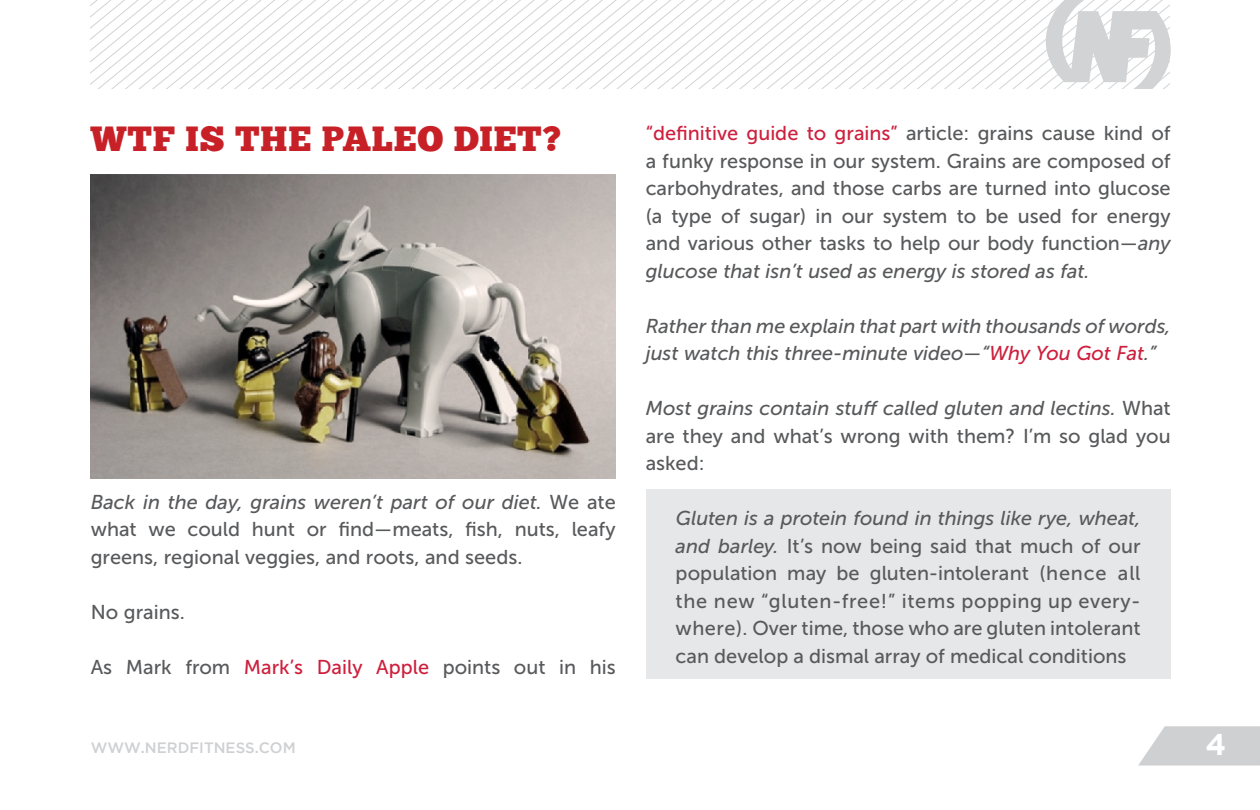
<style>
.page{position:relative;width:1260px;height:810px;background:#fff}
.page>*{position:absolute;margin:0;border:0;box-sizing:border-box;transform-origin:0 0}
.t1{font:35px "Chunk Five";letter-spacing:.02em;color:#c72127}
.t2{font:700 30px "Gotham";color:#fff}
.t3{font:20px/27.5px "Museo Sans 500";color:#58595b;text-align:justify}
.t4{font:italic 20px/27.5px "Museo Sans 500";color:#58595b}
.t5{font:500 15px "Gotham";color:#cfd0d2}
.s1{font-style:italic}
.s2{color:#cd1f3d}
</style>
<div class="page">
<svg style="left:1138px;top:726px;width:122px;height:40px;background:#d5d5d7"></svg>
<svg style="left:91px;top:0;width:1079px;height:89px"></svg>
<div style="left:646px;top:489px;width:525px;height:190px;background:#e6e7e8"></div>
<img style="left:91px;top:175px;width:525px;height:303px">
<h1 class="t1" style="left:91px;top:123px;width:472px">WTF IS THE PALEO DIET?</h1>
<p class="t3" style="left:91px;top:488px;width:527px"><span class="s1">Back in the day, grains weren’t part of our diet.</span> We ate what we could hunt or find—meats, fish, nuts, leafy greens, regional veggies, and roots, and seeds.</p>
<p class="t3" style="left:91px;top:598px;width:96px">No grains.</p>
<p class="t3" style="left:91px;top:653px;width:527px">As Mark from <span class="s2">Mark’s Daily Apple</span> points out in his</p>
<p class="t3" style="left:646px;top:120px;width:527px"><span class="s2">“definitive guide to grains”</span> article: grains cause kind of a funky response in our system. Grains are composed of carbohydrates, and those carbs are turned into glucose (a type of sugar) in our system to be used for energy and various other tasks to help our body function—<span class="s1">any glucose that isn’t used as energy is stored as fat.</span></p>
<p class="t4" style="left:646px;top:312px;width:527px">Rather than me explain that part with thousands of words, just watch this three-minute video—“<span class="s2">Why You Got Fat</span>.”</p>
<p class="t3" style="left:646px;top:395px;width:527px"><span class="s1">Most grains contain stuff called gluten and lectins.</span> What are they and what’s wrong with them? I’m so glad you asked:</p>
<p class="t3" style="left:676px;top:505px;width:467px"><span class="s1">Gluten is a protein found in things like rye, wheat, and barley.</span> It’s now being said that much of our population may be gluten-intolerant (hence all the new “gluten-free!” items popping up every&shy;where). Over time, those who are gluten intolerant can develop a dismal array of medical conditions</p>
<p class="t5" style="left:91px;top:740px;width:207px">WWW.NERDFITNESS.COM</p>
<h2 class="t2" style="left:1205px;top:727px;width:22px">4</h2>
</div>
